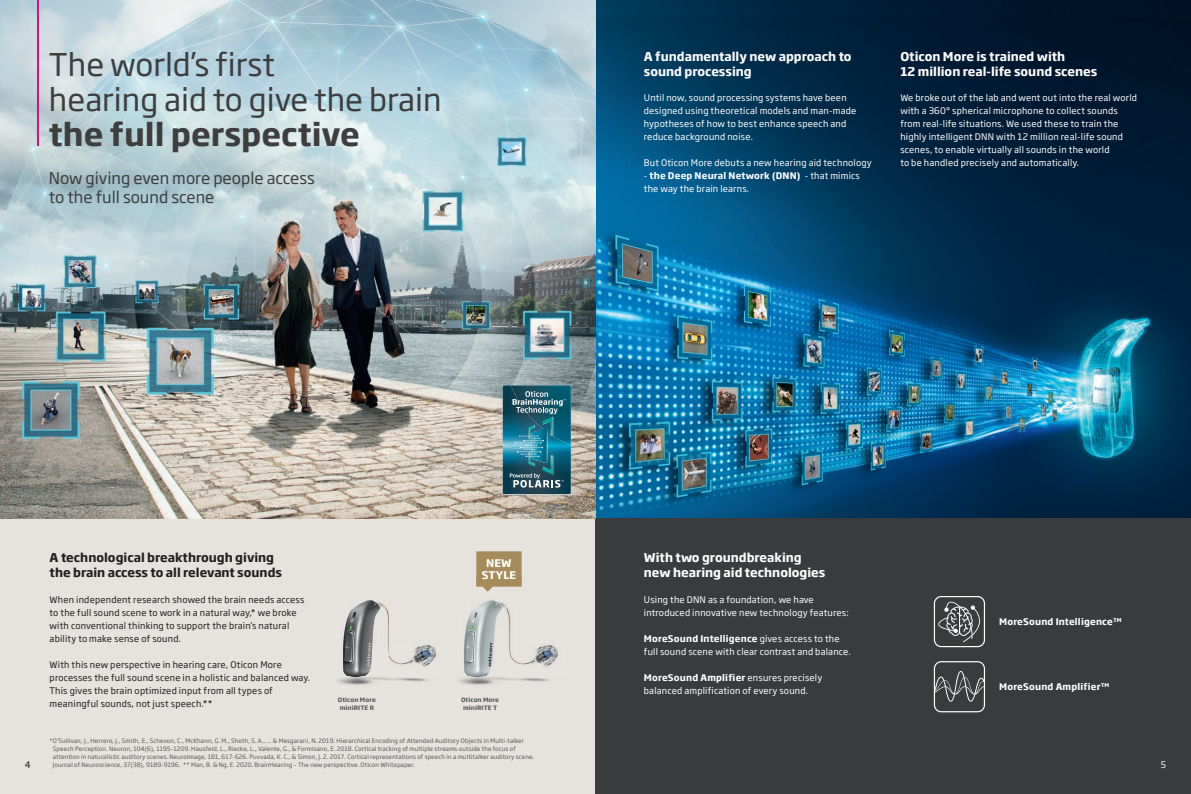
<style>
.page{position:relative;width:1191px;height:794px;background:#fff}
.page>*{position:absolute;margin:0;border:0;box-sizing:border-box;transform-origin:0 0}
.t1{font:31px/35px "Soho Gothic Pro";color:#3e3e3f}
.t2{font:700 31px "Soho Gothic Pro";color:#3e3e3f}
.t3{font:16px/19px "Soho Gothic Pro";color:#3e3e3f}
.t4{font:700 12px/15px "Soho Gothic Pro";color:#fff}
.t5{font:700 12px/15px "Soho Gothic Pro";color:#231f20}
.t6{font:700 10.5px/12px "Soho Gothic Pro";letter-spacing:.015em;color:#fff;text-align:center}
.t7{font:9px/13px "Soho Gothic Pro";letter-spacing:.02em;color:#fff}
.t8{font:9px/13px "Soho Gothic Pro";letter-spacing:.02em;color:#231f20}
.t9{font:700 9px "Soho Gothic Pro";letter-spacing:.02em;color:#fff}
.t10{font:6px/8px "Soho Gothic Pro";letter-spacing:.02em;color:#57585a}
.t11{font:700 6px/8px "Soho Gothic Pro";letter-spacing:.02em;color:#57585a;text-align:center}
.s1{font-weight:700}
</style>
<div class="page">
<img style="left:596px;top:0;width:595px;height:17px">
<img style="left:596px;top:17px;width:595px;height:502px">
<div style="left:0;top:519px;width:595px;height:275px;background:#e6e2de"></div>
<div style="left:595px;top:519px;width:596px;height:275px;background:#3a3b3c"></div>
<img style="left:0;top:0;width:595px;height:519px">
<img style="left:504px;top:494px;width:65px;height:1px">
<img style="left:503px;top:385px;width:68px;height:109px">
<img style="left:503px;top:441px;width:7px;height:8px">
<img style="left:510px;top:386px;width:61px;height:101px">
<img style="left:342px;top:600px;width:95px;height:77px">
<img style="left:338px;top:677px;width:211px;height:8px">
<svg style="left:476px;top:551px;width:45px;height:25px"></svg>
<img style="left:463px;top:576px;width:95px;height:101px">
<img style="left:440px;top:677px;width:15px;height:8px">
<img style="left:476px;top:576px;width:45px;height:15px">
<hr style="left:37px;top:0;width:1px;height:51px;background:#c5168c">
<hr style="left:37px;top:51px;width:1px;height:95px;background:#c5168c">
<svg style="left:933px;top:596px;width:52px;height:51px"></svg>
<svg style="left:933px;top:661px;width:52px;height:51px"></svg>
<h1 class="t1" style="left:49px;top:45px;width:394px">The world’s first<br>hearing aid to give the brain</h1>
<h1 class="t2" style="left:49px;top:109px;width:312px">the full perspective</h1>
<h2 class="t3" style="left:49px;top:167px;width:267px">Now giving even more people access to the full sound scene</h2>
<h3 class="t4" style="left:644px;top:48px;width:209px">A fundamentally new approach to sound processing</h3>
<p class="t7" style="left:644px;top:90px;width:214px">Until now, sound processing systems have been designed using theoretical models and man-made hypotheses of how to best enhance speech and reduce background noise.</p>
<p class="t7" style="left:644px;top:155px;width:229px">But Oticon More debuts a new hearing aid technology</p>
<p class="t7" style="left:644px;top:168px;width:218px">- <span class="s1">the Deep Neural Network (DNN)</span> - that mimics the way the brain learns.</p>
<h3 class="t4" style="left:900px;top:48px;width:198px">Oticon More is trained with<br>12 million real-life sound scenes</h3>
<p class="t7" style="left:900px;top:90px;width:238px">We broke out of the lab and went out into the real world with a 360° spherical microphone to collect sounds from real-life situations. We used these to train the highly intelligent DNN with 12 million real-life sound scenes, to enable virtually all sounds in the world<br>to be handled precisely and automatically.</p>
<p class="t8" style="left:25px;top:757px;width:7px">4</p>
<h3 class="t5" style="left:50px;top:549px;width:234px">A technological breakthrough giving the brain access to all relevant sounds</h3>
<p class="t8" style="left:50px;top:593px;width:256px">When independent research showed the brain needs access to the full sound scene to work in a natural way,* we broke with conventional thinking to support the brain’s natural ability to make sense of sound.</p>
<p class="t8" style="left:50px;top:657px;width:262px">With this new perspective in hearing care, Oticon More processes the full sound scene in a holistic and balanced way.<br>This gives the brain optimized input from all types of meaningful sounds, not just speech.**</p>
<p class="t6" style="left:482px;top:556px;width:36px">NEW<br>STYLE</p>
<p class="t11" style="left:338px;top:696px;width:40px">Oticon More miniRITE R</p>
<p class="t11" style="left:461px;top:696px;width:40px">Oticon More miniRITE T</p>
<p class="t10" style="left:53px;top:737px;width:483px;text-indent:-3px">* O’Sullivan, J., Herrero, J., Smith, E., Schevon, C., McKhann, G. M., Sheth, S. A., ... &amp; Mesgarani, N. 2019. Hierarchical Encoding of Attended Auditory Objects in Multi-talker Speech Perception. Neuron, 104(6), 1195-1209. Hausfeld, L., Riecke, L., Valente, G., &amp; Formisano, E. 2018. Cortical tracking of multiple streams outside the focus of attention in naturalistic auditory scenes. NeuroImage, 181, 617-626. Puvvada, K. C., &amp; Simon, J. Z. 2017. Cortical representations of speech in a multitalker auditory scene.<br>Journal of Neuroscience, 37(38), 9189-9196. ** Man, B. &amp; Ng, E. 2020. BrainHearing – The new perspective. Oticon Whitepaper.</p>
<h3 class="t4" style="left:644px;top:549px;width:183px">With two groundbreaking new hearing aid technologies</h3>
<p class="t7" style="left:644px;top:593px;width:206px">Using the DNN as a foundation, we have introduced innovative new technology features:</p>
<p class="t7" style="left:644px;top:632px;width:208px"><span class="s1">MoreSound Intelligence</span> gives access to the full sound scene with clear contrast and balance.</p>
<p class="t7" style="left:644px;top:670px;width:180px"><span class="s1">MoreSound Amplifier</span> ensures precisely balanced amplification of every sound.</p>
<p class="t9" style="left:999px;top:614px;width:124px">MoreSound Intelligence™</p>
<p class="t9" style="left:999px;top:680px;width:112px">MoreSound Amplifier™</p>
<p class="t7" style="left:1160px;top:757px;width:7px">5</p>
</div>
